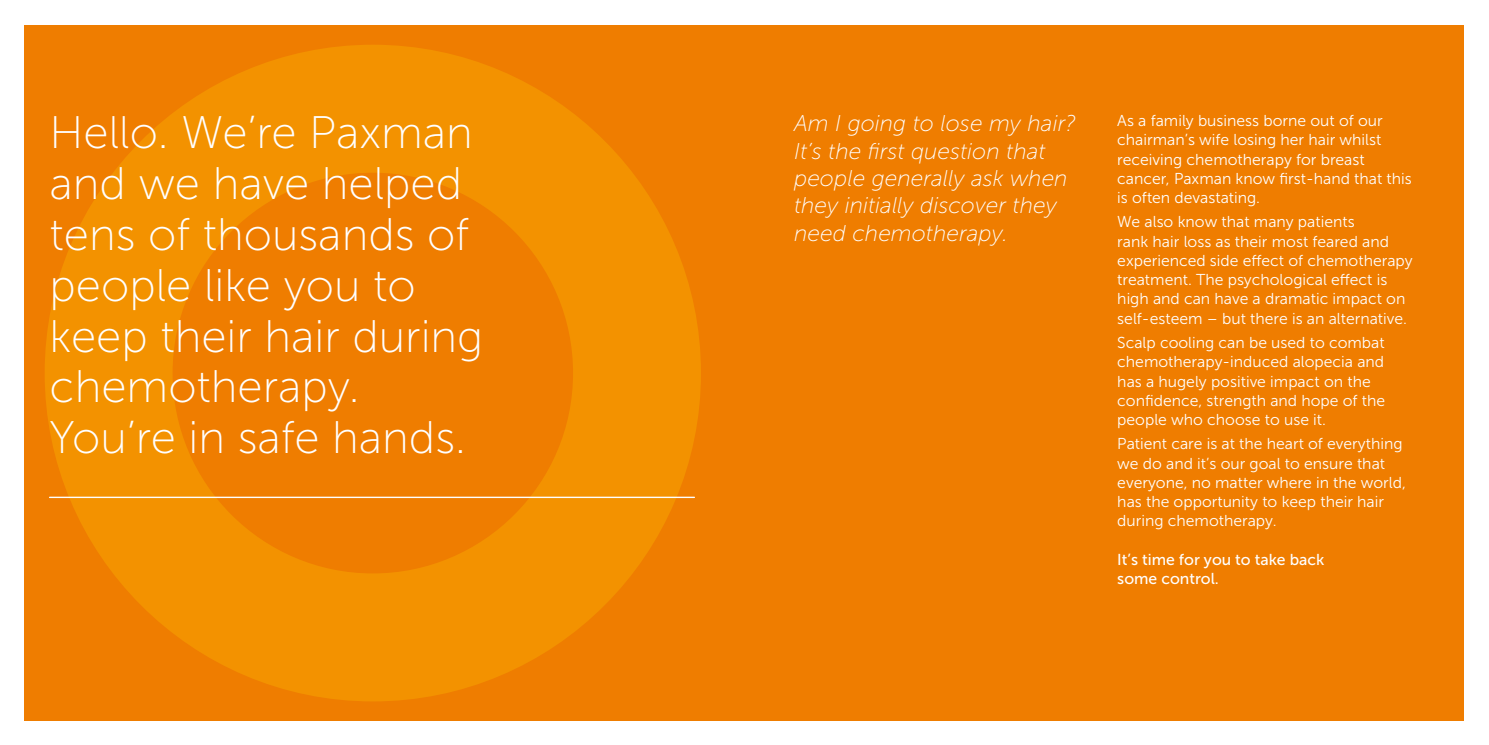
<style>
.page{position:relative;width:1489px;height:745px;background:#fff}
.page>*{position:absolute;margin:0;border:0;box-sizing:border-box;transform-origin:0 0}
.t1{font:45.5px/50.8px "Museo Sans 100";color:#fff}
.t2{font:italic 22.75px/27.3px "Museo Sans 100";color:#fff}
.t3{font:15.75px/19.2px "Museo Sans 300";color:#fff}
.t4{font:15.75px/19.2px "Museo Sans 500";color:#fff}
</style>
<div class="page">
<div style="left:25px;top:25px;width:1438px;height:694px;background:#ef7d00"></div>
<svg style="left:45px;top:45px;width:656px;height:656px"></svg>
<hr style="left:50px;top:496px;width:644px;height:1px;background:#fff">
<h1 class="t1" style="left:50px;top:108px;width:435px">Hello. We’re Paxman and we have helped tens of thousands of people like you to keep their hair during chemotherapy.<br>You’re in safe hands.</h1>
<h2 class="t2" style="left:794px;top:110px;width:283px">Am I going to lose my hair?<br>It’s the first question that people generally ask when they initially discover they need chemotherapy.</h2>
<p class="t3" style="left:1117px;top:111px;width:296px">As a family business borne out of our chairman’s wife losing her hair whilst receiving chemotherapy for breast cancer, Paxman know first-hand that this is often devastating.</p>
<p class="t3" style="left:1117px;top:212px;width:297px">We also know that many patients<br>rank hair loss as their most feared and experienced side effect of chemotherapy treatment. The psychological effect is high and can have a dramatic impact on self-esteem – but there is an alternative.</p>
<p class="t3" style="left:1117px;top:333px;width:269px">Scalp cooling can be used to combat chemotherapy-induced alopecia and has a hugely positive impact on the confidence, strength and hope of the people who choose to use it.</p>
<p class="t3" style="left:1117px;top:434px;width:290px">Patient care is at the heart of everything we do and it’s our goal to ensure that everyone, no matter where in the world, has the opportunity to keep their hair during chemotherapy.</p>
<p class="t4" style="left:1117px;top:549px;width:208px">It’s time for you to take back some control.</p>
</div>
